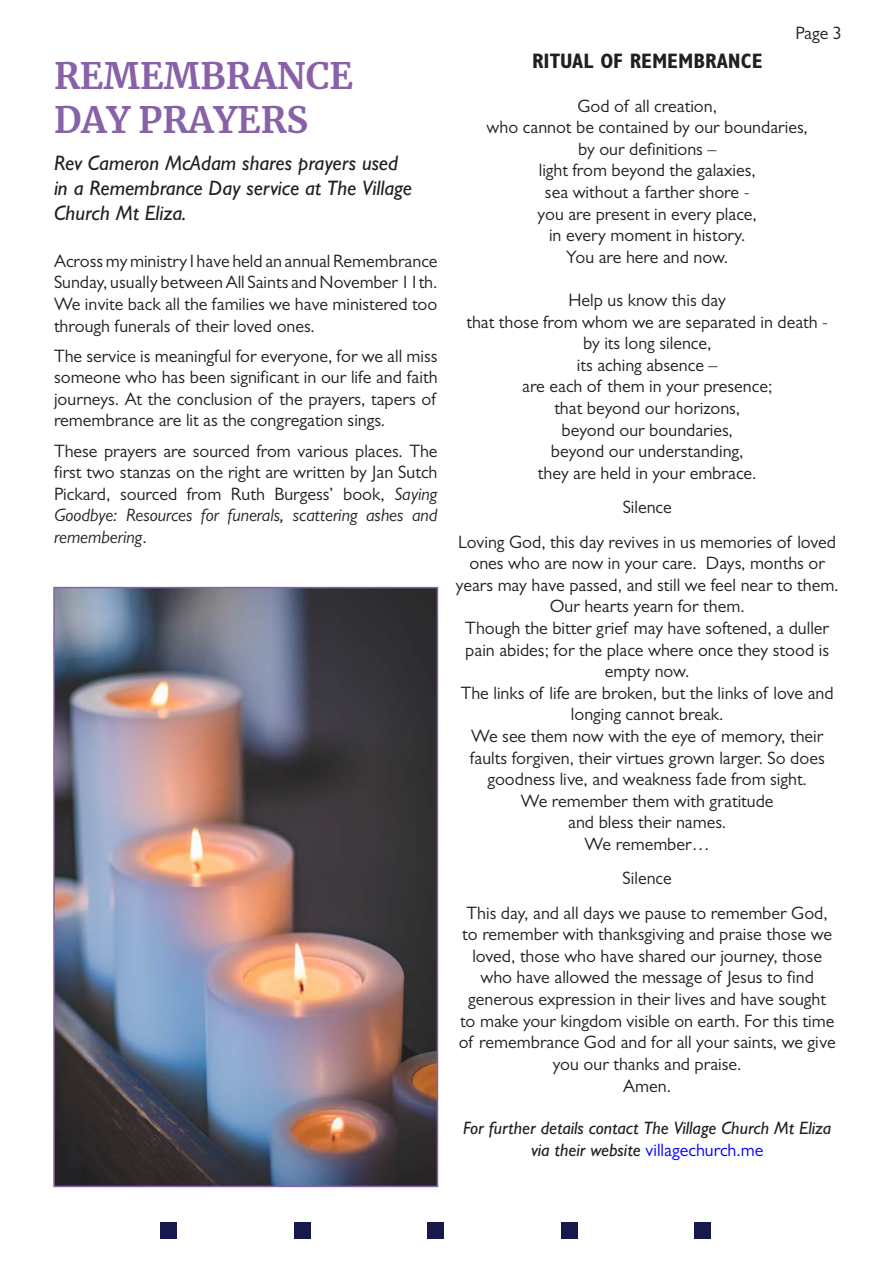
<style>
.page{position:relative;width:893px;height:1263px;background:#fff}
.page>*{position:absolute;margin:0;border:0;box-sizing:border-box;transform-origin:0 0}
.t1{font:700 36px/43.2px "Merriweather";color:#8861a9}
.Introduction{font:italic 500 21px/25.2px "Gill Sans";color:#231f20}
.Introduction-2{font:700 21px "Gill Sans";color:#231f20}
.Introduction-3{font:18px/21.6px "Gill Sans";color:#231f20;text-align:center}
.Body_text_Newsbeat{font:18px/21.6px "Gill Sans";color:#231f20;text-align:justify}
.Introduction-4{font:italic 500 18px/21.6px "Gill Sans";color:#231f20;text-align:center}
.s1{font-style:italic}
.s2{font-weight:400;font-style:normal;color:#00f}
</style>
<div class="page">
<img style="left:56px;top:590px;width:379px;height:594px">
<div style="left:53px;top:587px;width:385px;height:600px;border:2px solid #8861a9"></div>
<div style="left:160px;top:1222px;width:16px;height:16px;background:#17194d"></div>
<div style="left:294px;top:1222px;width:16px;height:16px;background:#17194d"></div>
<div style="left:428px;top:1222px;width:16px;height:16px;background:#17194d"></div>
<div style="left:561px;top:1222px;width:16px;height:16px;background:#17194d"></div>
<div style="left:695px;top:1222px;width:16px;height:16px;background:#17194d"></div>
<p class="t1" style="left:54px;top:54px;width:301px">REMEMBRANCE<br>DAY PRAYERS</p>
<p class="Introduction" style="left:54px;top:150px;width:360px">Rev Cameron McAdam shares prayers used in a Remembrance Day service at The Village<br>Church Mt Eliza.</p>
<p class="Body_text_Newsbeat" style="left:54px;top:250px;width:385px">Across my ministry I have held an annual Remembrance Sunday, usually between All Saints and November 11th.<br>We invite back all the families we have ministered too through funerals of their loved ones.</p>
<p class="Body_text_Newsbeat" style="left:54px;top:345px;width:385px">The service is meaningful for everyone, for we all miss someone who has been significant in our life and faith journeys. At the conclusion of the prayers, tapers of remembrance are lit as the congregation sings.</p>
<p class="Body_text_Newsbeat" style="left:54px;top:440px;width:385px">These prayers are sourced from various places. The first two stanzas on the right are written by Jan Sutch Pickard, sourced from Ruth Burgess’ book, <span class="s1">Saying Goodbye: Resources for funerals, scattering ashes and remembering</span>.</p>
<p class="Introduction-3" style="left:795px;top:22px;width:48px">Page 3</p>
<p class="Introduction-2" style="left:532px;top:49px;width:232px">RITUAL OF REMEMBRANCE</p>
<p class="Introduction-3" style="left:487px;top:95px;width:323px">God of all creation,<br>who cannot be contained by our boundaries, by our definitions –<br>light from beyond the galaxies,<br>sea without a farther shore -<br>you are present in every place,<br>in every moment in history.<br>You are here and now.</p>
<p class="Introduction-3" style="left:466px;top:289px;width:363px">Help us know this day<br>that those from whom we are separated in death - by its long silence,<br>its aching absence –<br>are each of them in your presence;<br>that beyond our horizons,<br>beyond our boundaries,<br>beyond our understanding,<br>they are held in your embrace.</p>
<p class="Introduction-3" style="left:623px;top:496px;width:51px">Silence</p>
<p class="Introduction-3" style="left:456px;top:531px;width:384px">Loving God, this day revives in us memories of loved ones who are now in your care. Days, months or years may have passed, and still we feel near to them.<br>Our hearts yearn for them.<br>Though the bitter grief may have softened, a duller pain abides; for the place where once they stood is empty now.<br>The links of life are broken, but the links of love and longing cannot break.<br>We see them now with the eye of memory, their faults forgiven, their virtues grown larger. So does goodness live, and weakness fade from sight.<br>We remember them with gratitude<br>and bless their names.<br>We remember…</p>
<p class="Introduction-3" style="left:623px;top:867px;width:51px">Silence</p>
<p class="Introduction-3" style="left:459px;top:902px;width:378px">This day, and all days we pause to remember God, to remember with thanksgiving and praise those we loved, those who have shared our journey, those who have allowed the message of Jesus to find generous expression in their lives and have sought to make your kingdom visible on earth. For this time of remembrance God and for all your saints, we give you our thanks and praise.<br>Amen.</p>
<p class="Introduction-4" style="left:463px;top:1117px;width:370px">For further details contact The Village Church Mt Eliza via their website <span class="s2">villagechurch.me</span></p>
</div>
